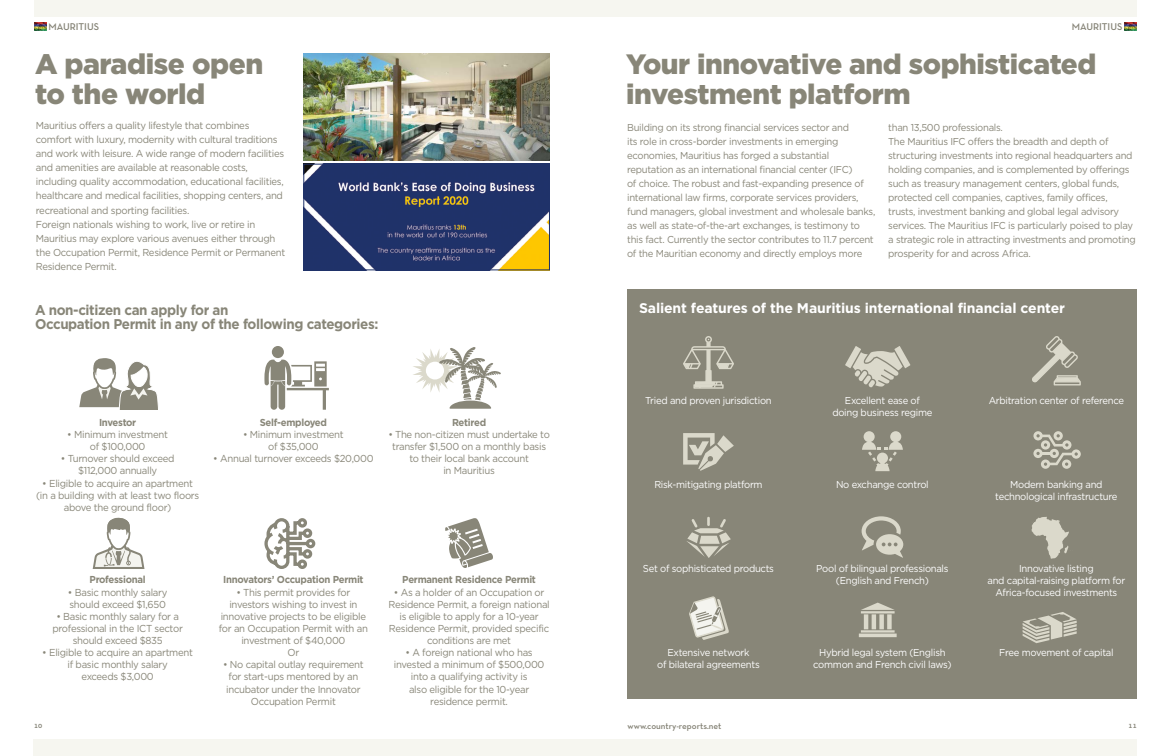
<style>
.page{position:relative;width:1170px;height:756px;background:#fff}
.page>*{position:absolute;margin:0;border:0;box-sizing:border-box;transform-origin:0 0}
.t1{font:900 28.3px/30.3px "Gotham";letter-spacing:-.015em;color:#888678}
.t2{font:900 28px/30px "Gotham";letter-spacing:-.015em;color:#888678}
.t3{font:700 14.1px/14.1px "Gotham";letter-spacing:-.03em;color:#888678;scale:.95 1}
.t4{font:700 14px "Gotham";letter-spacing:-.01em;color:#fff}
.t5{font:10.1px/12.1px "Gotham";letter-spacing:-.03em;color:#888678;text-align:center;scale:.95 1}
.t6{font:700 10.1px "Gotham";letter-spacing:-.03em;color:#888678;scale:.95 1}
.t7{font:600 10.1px "Neutra Text TF";color:#888678}
.t8{font:10px/14px "Gotham";letter-spacing:-.03em;color:#888678;scale:.95 1}
.t9{font:10px/12px "Gotham";letter-spacing:-.03em;color:#fff;text-align:center;scale:.95 1}
.t10{font:600 10px "Neutra Text TF";color:#838174}
.t11{font:600 10px "Neutra Text TF";color:#888678}
.t12{font:600 9px "Neutra Text TF";color:#888678}
.t13{font:600 8px "Neutra Text TF";color:#838174}
.t14{font:600 8px "Neutra Text TF";color:#888678}
</style>
<div class="page">
<svg style="left:1124px;top:23px;width:13px;height:7px"></svg>
<div style="left:571px;top:0;width:566px;height:17px;background:#f6f6f0"></div>
<div style="left:571px;top:739px;width:566px;height:17px;background:#f6f6f0"></div>
<svg style="left:34px;top:23px;width:12px;height:7px"></svg>
<div style="left:34px;top:0;width:565px;height:17px;background:#f6f6f0"></div>
<div style="left:33px;top:739px;width:566px;height:17px;background:#f6f6f0"></div>
<img style="left:303px;top:53px;width:247px;height:107px">
<img style="left:305px;top:166px;width:243px;height:102px">
<div style="left:303px;top:164px;width:247px;height:106px;border:1px solid #1f3269"></div>
<svg style="left:79px;top:358px;width:79px;height:52px"></svg>
<svg style="left:264px;top:346px;width:65px;height:64px"></svg>
<svg style="left:93px;top:517px;width:51px;height:52px"></svg>
<svg style="left:264px;top:518px;width:52px;height:51px"></svg>
<svg style="left:445px;top:518px;width:48px;height:50px"></svg>
<svg style="left:413px;top:347px;width:88px;height:62px"></svg>
<div style="left:628px;top:289px;width:509px;height:410px;background:#888678"></div>
<svg style="left:683px;top:336px;width:51px;height:53px"></svg>
<svg style="left:845px;top:346px;width:65px;height:41px"></svg>
<svg style="left:1032px;top:336px;width:49px;height:49px"></svg>
<svg style="left:683px;top:433px;width:51px;height:38px"></svg>
<svg style="left:862px;top:431px;width:41px;height:40px"></svg>
<svg style="left:1033px;top:431px;width:48px;height:38px"></svg>
<svg style="left:687px;top:517px;width:44px;height:41px"></svg>
<svg style="left:862px;top:516px;width:41px;height:42px"></svg>
<svg style="left:1031px;top:517px;width:38px;height:42px"></svg>
<svg style="left:689px;top:596px;width:40px;height:44px"></svg>
<svg style="left:859px;top:603px;width:38px;height:34px"></svg>
<svg style="left:1023px;top:612px;width:54px;height:31px"></svg>
<p class="t7" style="left:50px;top:20px;width:53px">MAURITIUS</p>
<h1 class="t1" style="left:35px;top:48px;width:230px">A paradise open to the world</h1>
<p class="t5" style="left:36px;top:118px;width:264px;line-height:14.1px;text-align:left">Mauritius offers a quality lifestyle that combines comfort with luxury, modernity with cultural traditions and work with leisure. A wide range of modern facilities and amenities are available at reasonable costs, including quality accommodation, educational facilities, healthcare and medical facilities, shopping centers, and recreational and sporting facilities.<br>Foreign nationals wishing to work, live or retire in Mauritius may explore various avenues either through the Occupation Permit, Residence Permit or Permanent Residence Permit.</p>
<p class="t10" style="left:48px;top:21px;width:52px">MAURITIUS</p>
<h3 class="t3" style="left:35px;top:302px;width:363px">A non-citizen can apply for an<br>Occupation Permit in any of the following categories:</h3>
<p class="t6" style="left:99px;top:417px;width:41px">Investor</p>
<p class="t5" style="left:67px;top:428px;width:108px">• Minimum investment of $100,000</p>
<p class="t5" style="left:61px;top:453px;width:121px">• Turnover should exceed $112,000 annually</p>
<p class="t5" style="left:36px;top:477px;width:173px">• Eligible to acquire an apartment (in a building with at least two floors above the ground floor)</p>
<p class="t6" style="left:260px;top:417px;width:72px">Self-employed</p>
<p class="t5" style="left:243px;top:428px;width:108px">• Minimum investment of $35,000</p>
<p class="t5" style="left:213px;top:453px;width:170px">• Annual turnover exceeds $20,000</p>
<p class="t6" style="left:452px;top:417px;width:37px">Retired</p>
<p class="t5" style="left:388px;top:428px;width:172px">• The non-citizen must undertake to transfer $1,500 on a monthly basis to their local bank account<br>in Mauritius</p>
<p class="t6" style="left:90px;top:574px;width:61px">Professional</p>
<p class="t5" style="left:68px;top:586px;width:106px;text-align:left">• Basic monthly salary should exceed $1,650</p>
<p class="t5" style="left:52px;top:610px;width:139px">• Basic monthly salary for a professional in the ICT sector should exceed $835</p>
<p class="t5" style="left:42px;top:646px;width:160px">• Eligible to acquire an apartment if basic monthly salary<br>exceeds $3,000</p>
<p class="t13" style="left:34px;top:720px;width:10px">10</p>
<p class="t6" style="left:223px;top:574px;width:149px">Innovators’ Occupation Permit</p>
<p class="t5" style="left:219px;top:586px;width:159px">• This permit provides for investors wishing to invest in innovative projects to be eligible for an Occupation Permit with an investment of $40,000<br>Or</p>
<p class="t5" style="left:223px;top:659px;width:150px">• No capital outlay requirement for start-ups mentored by an incubator under the Innovator<br>Occupation Permit</p>
<p class="t6" style="left:402px;top:574px;width:142px">Permanent Residence Permit</p>
<p class="t5" style="left:388px;top:586px;width:171px">• As a holder of an Occupation or<br>Residence Permit, a foreign national is eligible to apply for a 10-year<br>Residence Permit, provided specific conditions are met</p>
<p class="t5" style="left:394px;top:646px;width:160px">• A foreign national who has invested a minimum of $500,000 into a qualifying activity is<br>also eligible for the 10-year residence permit.</p>
<p class="t10" style="left:1072px;top:21px;width:52px">MAURITIUS</p>
<p class="t11" style="left:1070px;top:21px;width:52px">MAURITIUS</p>
<h2 class="t2" style="left:626px;top:48px;width:472px">Your innovative and sophisticated investment platform</h2>
<p class="t8" style="left:627px;top:120px;width:263px">Building on its strong financial services sector and<br>its role in cross-border investments in emerging economies, Mauritius has forged a substantial reputation as an international financial center (IFC)<br>of choice. The robust and fast-expanding presence of international law firms, corporate services providers, fund managers, global investment and wholesale banks, as well as state-of-the-art exchanges, is testimony to this fact. Currently the sector contributes to 11.7 percent of the Mauritian economy and directly employs more</p>
<p class="t8" style="left:888px;top:120px;width:262px">than 13,500 professionals.<br>The Mauritius IFC offers the breadth and depth of structuring investments into regional headquarters and holding companies, and is complemented by offerings such as treasury management centers, global funds, protected cell companies, captives, family offices, trusts, investment banking and global legal advisory services. The Mauritius IFC is particularly poised to play a strategic role in attracting investments and promoting prosperity for and across Africa.</p>
<h3 class="t4" style="left:639px;top:299px;width:428px">Salient features of the Mauritius international financial center</h3>
<p class="t9" style="left:645px;top:395px;width:135px">Tried and proven jurisdiction</p>
<p class="t9" style="left:832px;top:395px;width:107px">Excellent ease of doing business regime</p>
<p class="t9" style="left:989px;top:395px;width:144px">Arbitration center of reference</p>
<p class="t9" style="left:654px;top:479px;width:115px">Risk-mitigating platform</p>
<p class="t9" style="left:836px;top:479px;width:99px">No exchange control</p>
<p class="t9" style="left:995px;top:479px;width:130px">Modern banking and technological infrastructure</p>
<p class="t9" style="left:643px;top:563px;width:139px">Set of sophisticated products</p>
<p class="t9" style="left:816px;top:563px;width:141px">Pool of bilingual professionals (English and French)</p>
<p class="t9" style="left:987px;top:563px;width:147px">Innovative listing<br>and capital-raising platform for<br>Africa-focused investments</p>
<p class="t9" style="left:657px;top:647px;width:110px">Extensive network<br>of bilateral agreements</p>
<p class="t9" style="left:813px;top:647px;width:147px">Hybrid legal system (English common and French civil laws)</p>
<p class="t9" style="left:999px;top:647px;width:122px">Free movement of capital</p>
<p class="t12" style="left:628px;top:721px;width:96px">www.country-reports.net</p>
<p class="t14" style="left:1129px;top:721px;width:10px">00</p>
<p class="t13" style="left:1129px;top:720px;width:10px">11</p>
</div>
